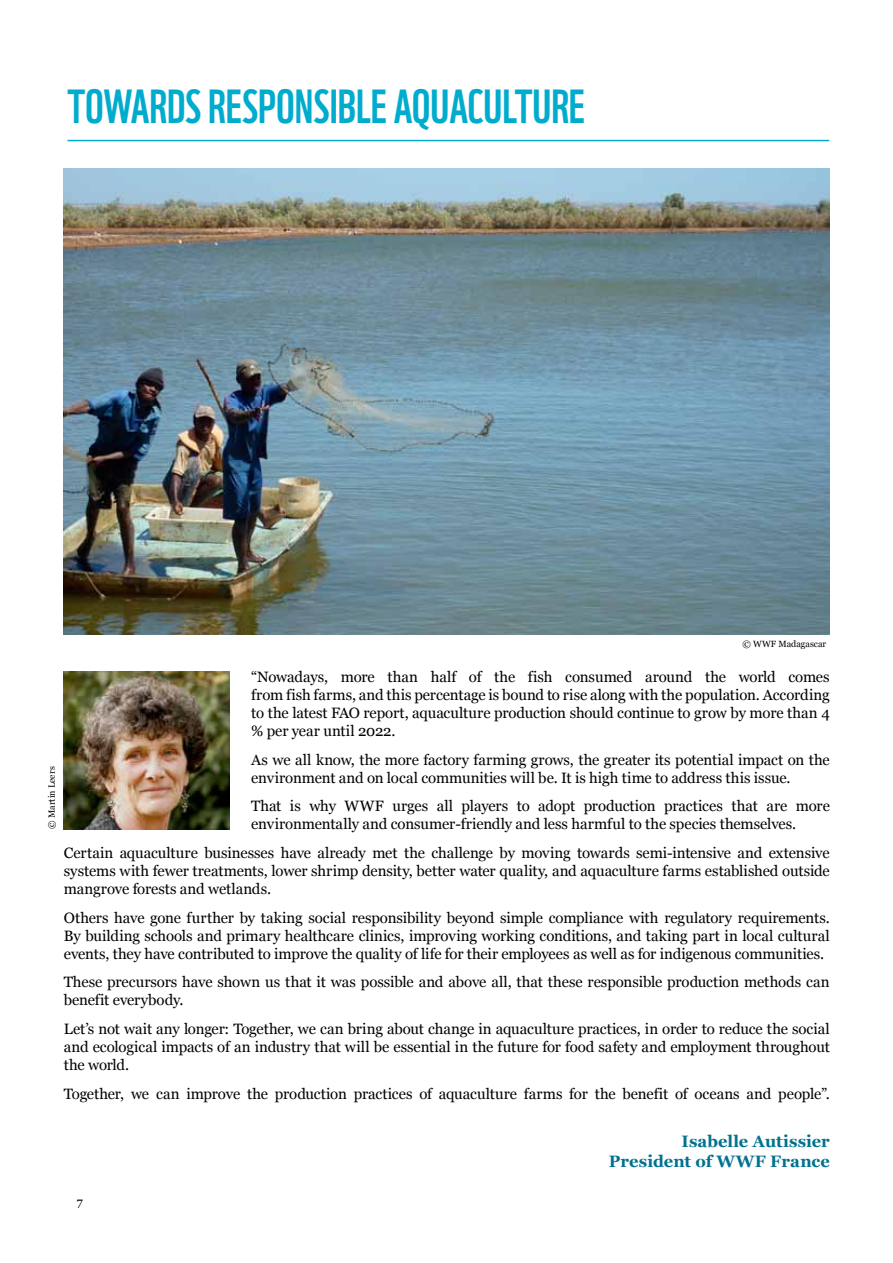
<style>
.page{position:relative;width:893px;height:1263px;background:#fff}
.page>*{position:absolute;margin:0;border:0;box-sizing:border-box;transform-origin:0 0}
.t1{font:46.5px "WWF";color:#00accd}
.t2{font:700 16.5px/19.8px "Georgia";letter-spacing:.005em;color:#00728f;text-align:right}
.t3{font:15px/18px "Georgia";letter-spacing:-.005em;color:#000;text-align:justify}
.t4{font:12px "Georgia";color:#000}
.t5{font:9px "Georgia";color:#000}
</style>
<div class="page">
<hr style="left:68px;top:140px;width:761px;height:1px;background:#00accd">
<img style="left:64px;top:672px;width:166px;height:157px">
<img style="left:64px;top:168px;width:765px;height:466px">
<h1 class="t1" style="left:68px;top:70px;width:519px">TOWARDS RESPONSIBLE AQUACULTURE</h1>
<p class="t5" style="left:742px;top:638px;width:85px">© WWF Madagascar</p>
<p class="t3" style="left:251px;top:668px;width:580px">“Nowadays, more than half of the fish consumed around the world comes from fish farms, and this percentage is bound to rise along with the population. According to the latest FAO report, aquaculture production should continue to grow by more than 4 % per year until 2022.</p>
<p class="t3" style="left:251px;top:751px;width:580px">As we all know, the more factory farming grows, the greater its potential impact on the environment and on local communities will be. It is high time to address this issue.</p>
<p class="t3" style="left:251px;top:798px;width:580px">That is why WWF urges all players to adopt production practices that are more environmentally and consumer-friendly and less harmful to the species themselves.</p>
<p class="t3" style="left:64px;top:844px;width:767px">Certain aquaculture businesses have already met the challenge by moving towards semi-intensive and extensive systems with fewer treatments, lower shrimp density, better water quality, and aquaculture farms established outside mangrove forests and wetlands.</p>
<p class="t3" style="left:64px;top:909px;width:767px">Others have gone further by taking social responsibility beyond simple compliance with regulatory requirements.<br>By building schools and primary healthcare clinics, improving working conditions, and taking part in local cultural events, they have contributed to improve the quality of life for their employees as well as for indigenous communities.</p>
<p class="t3" style="left:64px;top:973px;width:767px">These precursors have shown us that it was possible and above all, that these responsible production methods can benefit everybody.</p>
<p class="t3" style="left:64px;top:1020px;width:768px">Let’s not wait any longer: Together, we can bring about change in aquaculture practices, in order to reduce the social and ecological impacts of an industry that will be essential in the future for food safety and employment throughout the world.</p>
<p class="t3" style="left:64px;top:1085px;width:768px">Together, we can improve the production practices of aquaculture farms for the benefit of oceans and people”.</p>
<p class="t2" style="left:609px;top:1131px;width:223px">Isabelle Autissier<br>President of WWF France</p>
<p class="t5" style="left:46px;top:829px;width:64px;rotate:-90deg">© Martin Leers</p>
<p class="t4" style="left:77px;top:1195px;width:8px">7</p>
</div>
